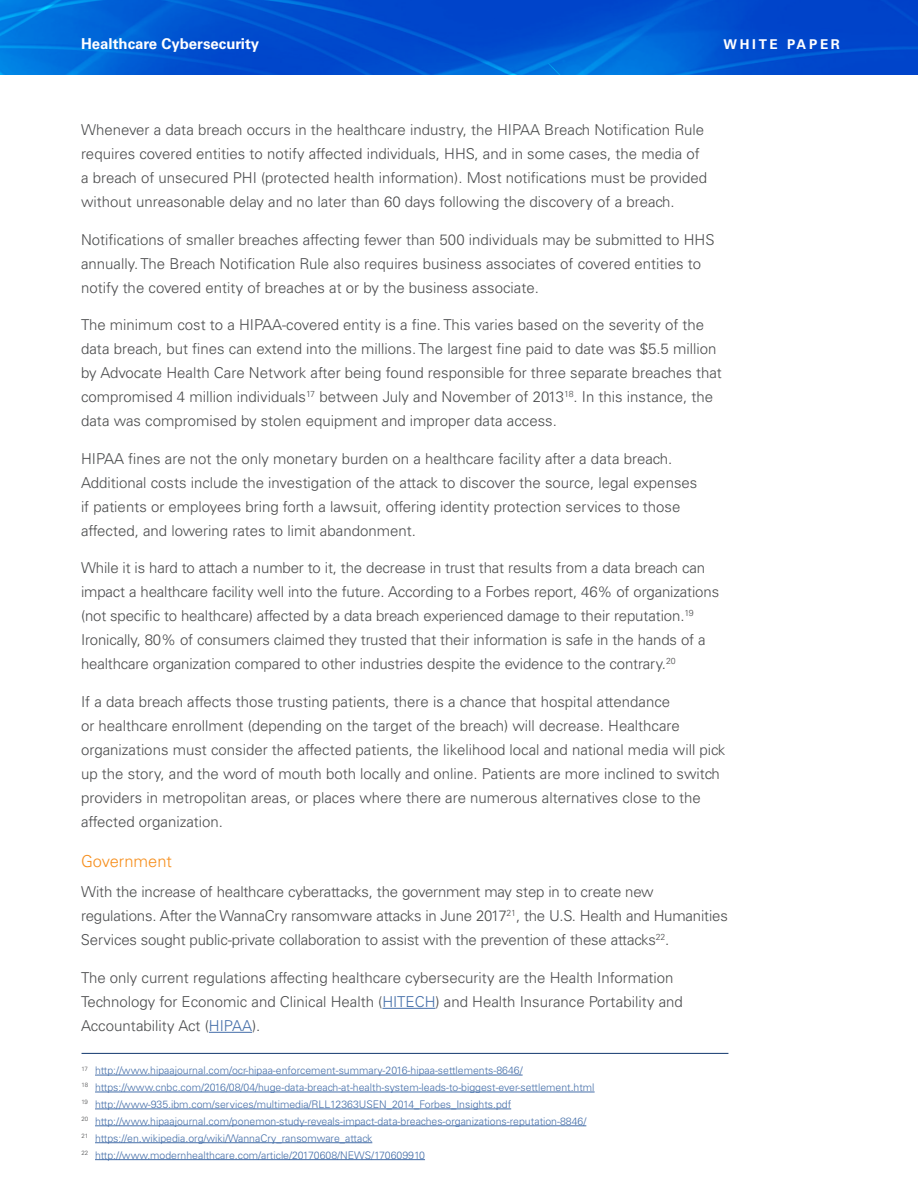
<style>
.page{position:relative;width:918px;height:1188px;background:#fff}
.page>*{position:absolute;margin:0;border:0;box-sizing:border-box;transform-origin:0 0}
.t1{font:300 16.5px "Univers LT";color:#f68f1e}
.t2{font:300 15px/24px "Univers LT";color:#4b4c4d}
.t3{font:700 15px "Univers LT";color:#fff}
.t4{font:700 13.5px "Univers LT";letter-spacing:.2em;color:#fff}
.t5{font:300 10.5px/17px "Univers LT";color:#436da8}
.s1{color:#436da8}
</style>
<div class="page">
<svg style="left:0;top:0;width:918px;height:75px;background:#0056d1"></svg>
<hr style="left:382px;top:1008px;width:54px;height:1px;background:#436da8">
<hr style="left:209px;top:1032px;width:43px;height:1px;background:#436da8">
<hr style="left:82px;top:1053px;width:646px;height:1px;background:#11386d">
<hr style="left:95px;top:1075px;width:428px;height:1px;background:#436da8">
<hr style="left:95px;top:1092px;width:500px;height:1px;background:#436da8">
<hr style="left:95px;top:1109px;width:416px;height:1px;background:#436da8">
<hr style="left:95px;top:1126px;width:491px;height:1px;background:#436da8">
<hr style="left:95px;top:1142px;width:277px;height:1px;background:#436da8">
<hr style="left:95px;top:1159px;width:330px;height:1px;background:#436da8">
<p class="t3" style="left:81px;top:35px;width:180px">Healthcare Cybersecurity</p>
<p class="t4" style="left:724px;top:36px;width:118px">WHITE PAPER</p>
<p class="t2" style="left:81px;top:118px;width:628px">Whenever a data breach occurs in the healthcare industry, the HIPAA Breach Notification Rule requires covered entities to notify affected individuals, HHS, and in some cases, the media of a breach of unsecured PHI (protected health information). Most notifications must be provided without unreasonable delay and no later than 60 days following the discovery of a breach.</p>
<p class="t2" style="left:81px;top:227px;width:635px">Notifications of smaller breaches affecting fewer than 500 individuals may be submitted to HHS annually. The Breach Notification Rule also requires business associates of covered entities to notify the covered entity of breaches at or by the business associate.</p>
<p class="t2" style="left:81px;top:313px;width:642px">The minimum cost to a HIPAA-covered entity is a fine. This varies based on the severity of the data breach, but fines can extend into the millions. The largest fine paid to date was $5.5 million by Advocate Health Care Network after being found responsible for three separate breaches that compromised 4 million individuals<sup>17</sup> between July and November of 2013<sup>18</sup>. In this instance, the data was compromised by stolen equipment and improper data access.</p>
<p class="t2" style="left:81px;top:446px;width:618px">HIPAA fines are not the only monetary burden on a healthcare facility after a data breach.<br>Additional costs include the investigation of the attack to discover the source, legal expenses if patients or employees bring forth a lawsuit, offering identity protection services to those affected, and lowering rates to limit abandonment.</p>
<p class="t2" style="left:81px;top:556px;width:640px">While it is hard to attach a number to it, the decrease in trust that results from a data breach can impact a healthcare facility well into the future. According to a Forbes report, 46% of organizations (not specific to healthcare) affected by a data breach experienced damage to their reputation.<sup>19<br></sup>Ironically, 80% of consumers claimed they trusted that their information is safe in the hands of a healthcare organization compared to other industries despite the evidence to the contrary.<sup>20</sup></p>
<p class="t2" style="left:81px;top:689px;width:646px">If a data breach affects those trusting patients, there is a chance that hospital attendance<br>or healthcare enrollment (depending on the target of the breach) will decrease. Healthcare organizations must consider the affected patients, the likelihood local and national media will pick up the story, and the word of mouth both locally and online. Patients are more inclined to switch providers in metropolitan areas, or places where there are numerous alternatives close to the affected organization.</p>
<p class="t1" style="left:81px;top:851px;width:93px">Government</p>
<p class="t2" style="left:81px;top:880px;width:648px">With the increase of healthcare cyberattacks, the government may step in to create new regulations. After the WannaCry ransomware attacks in June 2017<sup>21</sup>, the U.S. Health and Humanities<br>Services sought public-private collaboration to assist with the prevention of these attacks<sup>22</sup>.</p>
<p class="t2" style="left:81px;top:966px;width:603px">The only current regulations affecting healthcare cybersecurity are the Health Information<br>Technology for Economic and Clinical Health (<span class="s1">HITECH</span>) and Health Insurance Portability and<br>Accountability Act (<span class="s1">HIPAA</span>).</p>
<p class="t5" style="left:82px;top:1062px;width:515px"><sup>17</sup> http://www.hipaajournal.com/ocr-hipaa-enforcement-summary-2016-hipaa-settlements-8646/<br><sup>18</sup> https://www.cnbc.com/2016/08/04/huge-data-breach-at-health-system-leads-to-biggest-ever-settlement.html <sup>19</sup> http://www-935.ibm.com/services/multimedia/RLL12363USEN_2014_Forbes_Insights.pdf<br><sup>20</sup> http://www.hipaajournal.com/ponemon-study-reveals-impact-data-breaches-organizations-reputation-8846/ <sup>21</sup> https://en.wikipedia.org/wiki/WannaCry_ransomware_attack<br><sup>22</sup> http://www.modernhealthcare.com/article/20170608/NEWS/170609910</p>
</div>
